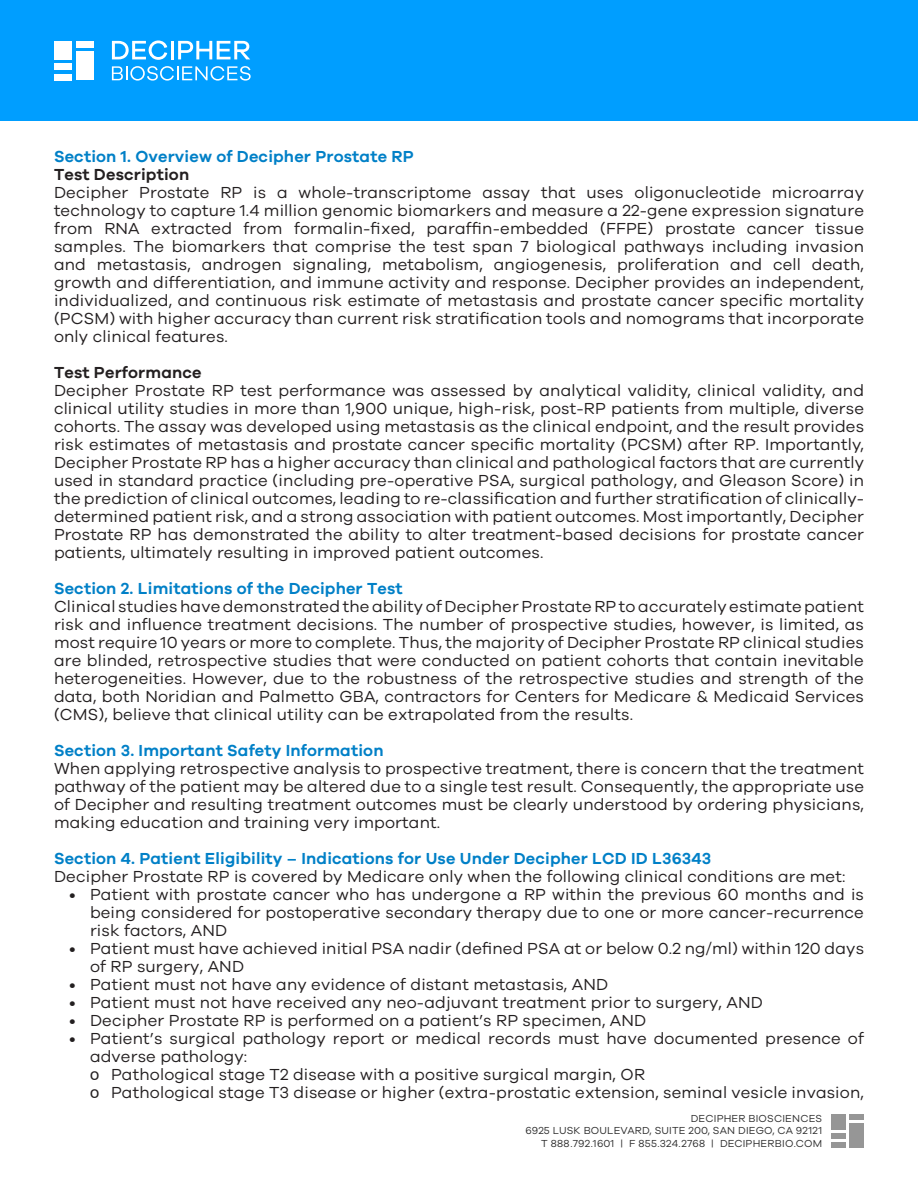
<style>
.page{position:relative;width:918px;height:1188px;background:#fff}
.page>*{position:absolute;margin:0;border:0;box-sizing:border-box;transform-origin:0 0}
.t1{font:16.5px/18px "Galano Grotesque";letter-spacing:.01em;color:#231f20;text-align:justify}
.t2{font:600 16.5px "Galano Grotesque";letter-spacing:.01em;color:#0080c7}
.t3{font:600 16.5px "Galano Grotesque";letter-spacing:.01em;color:#231f20}
.t4{font:10.5px/12.6px "Galano Grotesque";letter-spacing:.02em;color:#2e2e2e;text-align:right}
.s1{font-family:"Arial"}
</style>
<div class="page">
<div style="left:0;top:0;width:918px;height:122px;background:#009eff"></div>
<hr style="left:171px;top:41px;width:3px;height:18px;background:#fff">
<svg style="left:178px;top:41px;width:72px;height:18px"></svg>
<svg style="left:112px;top:66px;width:139px;height:15px"></svg>
<div style="left:54px;top:41px;width:18px;height:18px;background:#fff"></div>
<div style="left:54px;top:74px;width:18px;height:6px;background:#fff"></div>
<div style="left:54px;top:64px;width:18px;height:6px;background:#fff"></div>
<div style="left:76px;top:41px;width:17px;height:6px;background:#fff"></div>
<div style="left:76px;top:51px;width:17px;height:29px;background:#fff"></div>
<svg style="left:112px;top:41px;width:55px;height:19px"></svg>
<div style="left:831px;top:1114px;width:15px;height:16px;background:#969696"></div>
<div style="left:831px;top:1142px;width:15px;height:6px;background:#969696"></div>
<div style="left:831px;top:1134px;width:15px;height:5px;background:#969696"></div>
<div style="left:849px;top:1114px;width:15px;height:6px;background:#969696"></div>
<div style="left:849px;top:1123px;width:15px;height:24px;background:#969696"></div>
<p class="t2" style="left:54px;top:146px;width:361px">Section 1. Overview of Decipher Prostate RP</p>
<p class="t3" style="left:54px;top:164px;width:137px">Test Description</p>
<p class="t1" style="left:54px;top:183px;width:812px">Decipher Prostate RP is a whole-transcriptome assay that uses oligonucleotide microarray technology to capture 1.4 million genomic biomarkers and measure a 22-gene expression signature from RNA extracted from formalin-fixed, paraffin-embedded (FFPE) prostate cancer tissue samples. The biomarkers that comprise the test span 7 biological pathways including invasion and metastasis, androgen signaling, metabolism, angiogenesis, proliferation and cell death, growth and differentiation, and immune activity and response. Decipher provides an independent, individualized, and continuous risk estimate of metastasis and prostate cancer specific mortality (PCSM) with higher accuracy than current risk stratification tools and nomograms that incorporate only clinical features.</p>
<p class="t3" style="left:54px;top:362px;width:149px">Test Performance</p>
<p class="t1" style="left:54px;top:381px;width:812px">Decipher Prostate RP test performance was assessed by analytical validity, clinical validity, and clinical utility studies in more than 1,900 unique, high-risk, post-RP patients from multiple, diverse cohorts. The assay was developed using metastasis as the clinical endpoint, and the result provides risk estimates of metastasis and prostate cancer specific mortality (PCSM) after RP. Importantly, Decipher Prostate RP has a higher accuracy than clinical and pathological factors that are currently used in standard practice (including pre-operative PSA, surgical pathology, and Gleason Score) in the prediction of clinical outcomes, leading to re-classification and further stratification of clinically&shy;determined patient risk, and a strong association with patient outcomes. Most importantly, Decipher Prostate RP has demonstrated the ability to alter treatment-based decisions for prostate cancer patients, ultimately resulting in improved patient outcomes.</p>
<p class="t2" style="left:54px;top:578px;width:350px">Section 2. Limitations of the Decipher Test</p>
<p class="t1" style="left:54px;top:597px;width:812px">Clinical studies have demonstrated the ability of Decipher Prostate RP to accurately estimate patient risk and influence treatment decisions. The number of prospective studies, however, is limited, as most require 10 years or more to complete. Thus, the majority of Decipher Prostate RP clinical studies are blinded, retrospective studies that were conducted on patient cohorts that contain inevitable heterogeneities. However, due to the robustness of the retrospective studies and strength of the data, both Noridian and Palmetto GBA, contractors for Centers for Medicare &amp; Medicaid Services (CMS), believe that clinical utility can be extrapolated from the results.</p>
<p class="t2" style="left:54px;top:740px;width:331px">Section 3. Important Safety Information</p>
<p class="t1" style="left:54px;top:759px;width:812px">When applying retrospective analysis to prospective treatment, there is concern that the treatment pathway of the patient may be altered due to a single test result. Consequently, the appropriate use of Decipher and resulting treatment outcomes must be clearly understood by ordering physicians, making education and training very important.</p>
<p class="t2" style="left:54px;top:848px;width:659px">Section 4. Patient Eligibility – Indications for Use Under Decipher LCD ID L36343</p>
<p class="t1" style="left:54px;top:867px;width:793px">Decipher Prostate RP is covered by Medicare only when the following clinical conditions are met:</p>
<p class="t1" style="left:90px;top:885px;width:776px;text-indent:-21px">• Patient with prostate cancer who has undergone a RP within the previous 60 months and is being considered for postoperative secondary therapy due to one or more cancer-recurrence risk factors, AND</p>
<p class="t1" style="left:90px;top:939px;width:776px;text-indent:-21px">• Patient must have achieved initial PSA nadir (defined PSA at or below 0.2 ng/ml) within 120 days of RP surgery, AND</p>
<p class="t1" style="left:69px;top:975px;width:541px">• Patient must not have any evidence of distant metastasis, AND</p>
<p class="t1" style="left:69px;top:993px;width:696px">• Patient must not have received any neo-adjuvant treatment prior to surgery, AND</p>
<p class="t1" style="left:69px;top:1011px;width:579px">• Decipher Prostate RP is performed on a patient’s RP specimen, AND</p>
<p class="t1" style="left:90px;top:1029px;width:776px;text-indent:-21px">• Patient’s surgical pathology report or medical records must have documented presence of adverse pathology:</p>
<p class="t1" style="left:90px;top:1065px;width:557px"><span class="s1">o</span> Pathological stage T2 disease with a positive surgical margin, OR</p>
<p class="t1" style="left:90px;top:1083px;width:776px"><span class="s1">o</span> Pathological stage T3 disease or higher (extra-prostatic extension, seminal vesicle invasion,</p>
<p class="t4" style="left:525px;top:1111px;width:298px">DECIPHER BIOSCIENCES<br>6925 LUSK BOULEVARD, SUITE 200, SAN DIEGO, CA 92121<br>T 888.792.1601 | F 855.324.2768 | DECIPHERBIO.COM</p>
</div>
